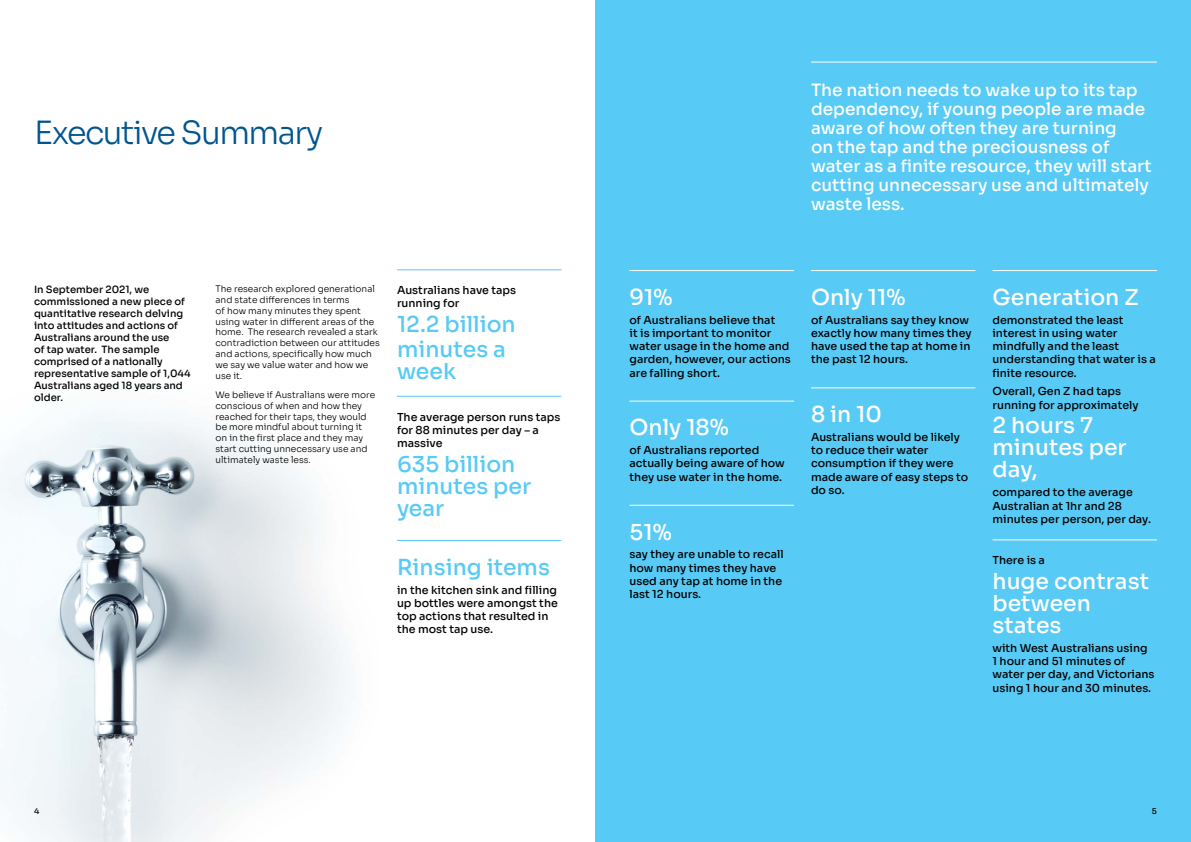
<style>
.page{position:relative;width:1191px;height:842px;background:#fff}
.page>*{position:absolute;margin:0;border:0;box-sizing:border-box;transform-origin:0 0}
.t1{font:300 32px "Sora";letter-spacing:-.05em;color:#00558f}
.t2{font:500 22px/22px "Sora";color:#fff}
.t3{font:500 22px/22px "Sora";color:#57caf5}
.t4{font:500 17px/19px "Sora";color:#fff}
.t5{font:500 11px/13.2px "Sora";color:#000}
.t6{font:500 10px/12px "Sora";color:#000}
.t7{font:300 9px/10.8px "Sora";color:#000}
.t8{font:500 8px "Sora";color:#000}
</style>
<div class="page">
<div style="left:595px;top:0;width:596px;height:842px;background:#57caf5"></div>
<img style="left:0;top:411px;width:350px;height:431px">
<hr style="left:992px;top:270px;width:165px;height:1px;background:#fff">
<hr style="left:992px;top:540px;width:165px;height:1px;background:#fff">
<hr style="left:629px;top:270px;width:165px;height:1px;background:#fff">
<hr style="left:629px;top:401px;width:165px;height:1px;background:#fff">
<hr style="left:629px;top:505px;width:165px;height:1px;background:#fff">
<hr style="left:397px;top:270px;width:164px;height:1px;background:#57caf5">
<hr style="left:397px;top:396px;width:164px;height:1px;background:#57caf5">
<hr style="left:397px;top:540px;width:164px;height:1px;background:#57caf5">
<hr style="left:811px;top:270px;width:164px;height:1px;background:#fff">
<hr style="left:811px;top:388px;width:164px;height:1px;background:#fff">
<hr style="left:811px;top:62px;width:346px;height:1px;background:#fff">
<h1 class="t1" style="left:34px;top:107px;width:291px">Executive Summary</h1>
<p class="t6" style="left:34px;top:283px;width:158px">In September 2021, we commissioned a new piece of quantitative research delving into attitudes and actions of<br>Australians around the use<br>of tap water. The sample comprised of a nationally representative sample of 1,044<br>Australians aged 18 years and older.</p>
<p class="t7" style="left:215px;top:283px;width:166px">The research explored generational and state differences in terms<br>of how many minutes they spent using water in different areas of the home. The research revealed a stark contradiction between our attitudes and actions, specifically how much we say we value water and how we use it.</p>
<p class="t7" style="left:215px;top:388px;width:161px">We believe if Australians were more conscious of when and how they reached for their taps, they would be more mindful about turning it on in the first place and they may start cutting unnecessary use and ultimately waste less.</p>
<p class="t5" style="left:397px;top:283px;width:121px">Australians have taps running for</p>
<h2 class="t3" style="left:397px;top:310px;width:120px;line-height:24.8px">12.2 billion minutes a</h2>
<h2 class="t3" style="left:397px;top:358px;width:61px">week</h2>
<p class="t5" style="left:397px;top:409px;width:165px">The average person runs taps for 88 minutes per day – a massive</p>
<h2 class="t3" style="left:397px;top:451px;width:136px">635 billion minutes per year</h2>
<h2 class="t3" style="left:397px;top:554px;width:154px">Rinsing items</h2>
<p class="t5" style="left:397px;top:582px;width:162px">in the kitchen sink and filling up bottles were amongst the top actions that resulted in the most tap use.</p>
<h3 class="t4" style="left:811px;top:79px;width:342px">The nation needs to wake up to its tap dependency, if young people are made aware of how often they are turning<br>on the tap and the preciousness of water as a finite resource, they will start cutting unnecessary use and ultimately waste less.</h3>
<h2 class="t2" style="left:629px;top:284px;width:45px">91%</h2>
<p class="t5" style="left:629px;top:312px;width:163px">of Australians believe that<br>it is important to monitor water usage in the home and garden, however, our actions are falling short.</p>
<h2 class="t2" style="left:629px;top:414px;width:101px">Only 18%</h2>
<p class="t5" style="left:629px;top:443px;width:157px">of Australians reported actually being aware of how they use water in the home.</p>
<h2 class="t2" style="left:629px;top:519px;width:44px">51%</h2>
<p class="t5" style="left:629px;top:547px;width:156px">say they are unable to recall how many times they have used any tap at home in the last 12 hours.</p>
<h2 class="t2" style="left:811px;top:284px;width:96px">Only 11%</h2>
<p class="t5" style="left:811px;top:312px;width:162px">of Australians say they know exactly how many times they have used the tap at home in the past 12 hours.</p>
<h2 class="t2" style="left:811px;top:401px;width:72px">8 in 10</h2>
<p class="t5" style="left:811px;top:429px;width:159px">Australians would be likely to reduce their water consumption if they were made aware of easy steps to do so.</p>
<h2 class="t2" style="left:992px;top:284px;width:148px">Generation Z</h2>
<p class="t5" style="left:992px;top:312px;width:165px">demonstrated the least interest in using water mindfully and the least understanding that water is a finite resource.</p>
<p class="t5" style="left:992px;top:384px;width:147px">Overall, Gen Z had taps running for approximately</p>
<h2 class="t2" style="left:992px;top:413px;width:136px">2 hours 7 minutes per day,</h2>
<p class="t5" style="left:992px;top:485px;width:160px">compared to the average<br>Australian at 1hr and 28 minutes per person, per day.</p>
<p class="t5" style="left:992px;top:553px;width:54px">There is a</p>
<h2 class="t2" style="left:992px;top:568px;width:158px">huge contrast between states</h2>
<p class="t5" style="left:992px;top:640px;width:163px">with West Australians using<br>1 hour and 51 minutes of water per day, and Victorians using 1 hour and 30 minutes.</p>
<p class="t8" style="left:34px;top:805px;width:7px">4</p>
<p class="t8" style="left:1151px;top:805px;width:7px">5</p>
</div>
